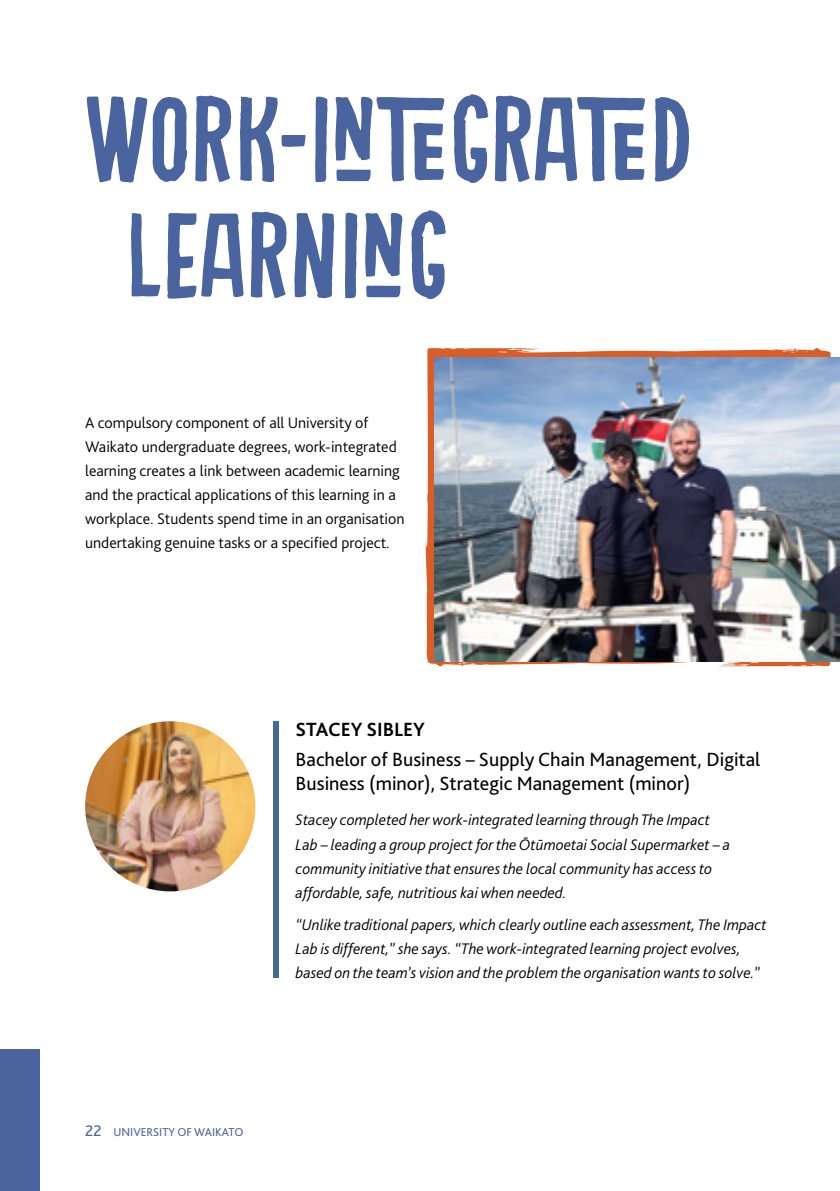
<style>
.page{position:relative;width:840px;height:1191px;background:#fff}
.page>*{position:absolute;margin:0;border:0;box-sizing:border-box;transform-origin:0 0}
.t1{font:120px/116px "Bozzolini";color:#49649e}
.t2{font:20px/24px "Bliss Pro";color:#000}
.t3{font:700 20px "Bliss Pro";color:#000}
.t4{font:italic 300 16px/24px "Bliss Pro";color:#000}
.t5{font:300 16px/24px "Bliss Pro";color:#000}
.t6{font:12px "Bliss Pro";color:#49649e}
.s1{font-size:16px}
</style>
<div class="page">
<svg style="left:425px;top:348px;width:406px;height:319px;fill:#d85d27"></svg>
<img style="left:85px;top:721px;width:170px;height:170px;border-radius:85px">
<div style="left:272px;top:721px;width:6px;height:257px;background:#446b94"></div>
<img style="left:434px;top:357px;width:405px;height:304px">
<div style="left:0;top:1049px;width:40px;height:142px;background:#49649e"></div>
<h1 class="t1" style="left:125px;top:87px;width:568px;text-indent:-40px">WORK-INTEGRATED<br>LEARNING</h1>
<p class="t5" style="left:85px;top:410px;width:321px">A compulsory component of all University of Waikato undergraduate degrees, work-integrated learning creates a link between academic learning and the practical applications of this learning in a workplace. Students spend time in an organisation undertaking genuine tasks or a specified project.</p>
<p class="t3" style="left:295px;top:717px;width:131px">STACEY SIBLEY</p>
<p class="t2" style="left:295px;top:747px;width:466px">Bachelor of Business – Supply Chain Management, Digital<br>Business (minor), Strategic Management (minor)</p>
<p class="t4" style="left:295px;top:808px;width:435px">Stacey completed her work-integrated learning through The Impact Lab – leading a group project for the Ōtūmoetai Social Supermarket – a community initiative that ensures the local community has access to affordable, safe, nutritious kai when needed.</p>
<p class="t4" style="left:295px;top:912px;width:472px">“Unlike traditional papers, which clearly outline each assessment, The Impact<br>Lab is different,” she says. “The work-integrated learning project evolves, based on the team’s vision and the problem the organisation wants to solve.”</p>
<p class="t6" style="left:85px;top:1124px;width:160px"><span class="s1">22</span> UNIVERSITY OF WAIKATO</p>
</div>
